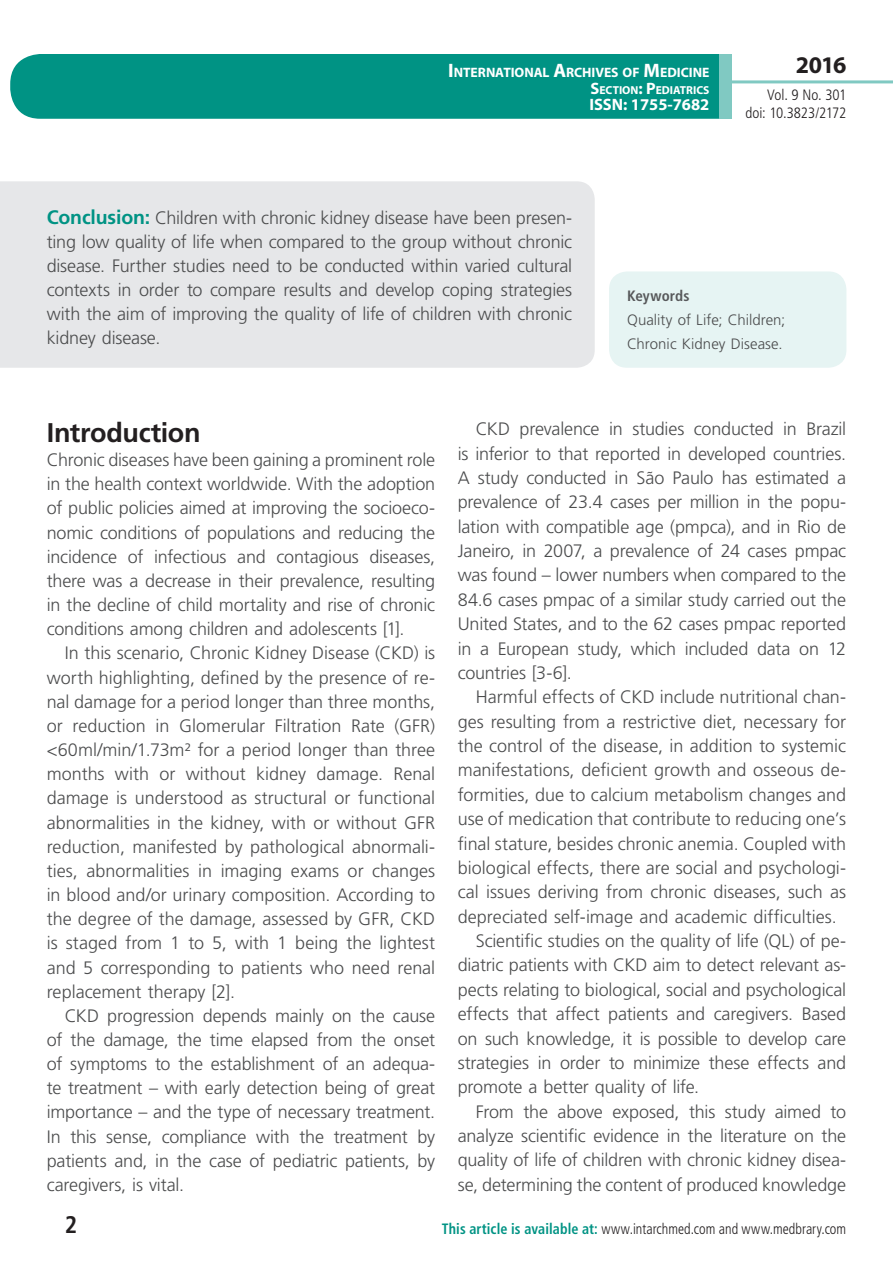
<style>
.page{position:relative;width:893px;height:1263px;background:#fff}
.page>*{position:absolute;margin:0;border:0;box-sizing:border-box;transform-origin:0 0}
.t1{font:700 27px "Frutiger LT Std";letter-spacing:-.015em;color:#231f20}
.t2{font:700 24px "Myriad Pro";color:#231f20}
.t3{font:700 condensed 24px "Frutiger LT Std";color:#231f20}
.t4{font:300 18px/24.2px "Frutiger LT Std";letter-spacing:-.005em;color:#4b4c4d;text-align:justify}
.t5{font:700 16.5px "Myriad Pro";color:#fff}
.t6{font:300 condensed 15px "Frutiger LT Std";color:#231f20;scale:.94 1}
.t7{font:300 15px/24px "Frutiger LT Std";color:#4b4c4d}
.t8{font:300 condensed 15px/18px "Frutiger LT Std";color:#231f20;text-align:right}
.t9{font:700 condensed 15px "Frutiger LT Std";letter-spacing:.01em;color:#57585a}
.t10{font:700 13.65px "Myriad Pro";letter-spacing:-.005em;color:#fff}
.t11{font:700 11.55px "Myriad Pro";color:#fff}
.s1{font-size:19.5px}
.s2{font-size:16.5px}
.s3{font-weight:700;font-size:19.5px;color:#009384}
.s4{font-weight:700;color:#009384}
</style>
<div class="page">
<div style="left:10px;top:54px;width:775px;height:65px;background:#009384;border-radius:30px"></div>
<div style="left:732px;top:0;width:161px;height:157px;background:#fff"></div>
<hr style="left:730px;top:80px;width:163px;height:3px;background:#80c9c2">
<div style="left:719px;top:54px;width:13px;height:65px;background:#80c9c2"></div>
<div style="left:0;top:181px;width:595px;height:187px;background:#e6e7e9"></div>
<div style="left:609px;top:271px;width:237px;height:97px;background:#e6f4f3;border-radius:18px"></div>
<p class="t10" style="left:448px;top:64px;width:263px"><span class="s1">I</span>NTERNATIONAL <span class="s1">A</span>RCHIVES OF <span class="s1">M</span>EDICINE</p>
<p class="t11" style="left:591px;top:82px;width:120px"><span class="s2">S</span>ECTION<span class="s2">: P</span>EDIATRICS</p>
<p class="t5" style="left:589px;top:94px;width:122px">ISSN: 1755-7682</p>
<h2 class="t2" style="left:796px;top:49px;width:52px">2016</h2>
<p class="t8" style="left:745px;top:86px;width:102px">Vol. 9 No. 301 doi: 10.3823/2172</p>
<p class="t4" style="left:47px;top:206px;width:527px"><span class="s3">Conclusion:</span> Children with chronic kidney disease have been presen&shy;ting low quality of life when compared to the group without chronic disease. Further studies need to be conducted within varied cultural contexts in order to compare results and develop coping strategies with the aim of improving the quality of life of children with chronic kidney disease.</p>
<p class="t9" style="left:627px;top:287px;width:64px">Keywords</p>
<p class="t7" style="left:627px;top:308px;width:160px">Quality of Life; Children;<br>Chronic Kidney Disease.</p>
<h1 class="t1" style="left:47px;top:417px;width:155px">Introduction</h1>
<p class="t4" style="left:47px;top:448px;width:390px">Chronic diseases have been gaining a prominent role in the health context worldwide. With the adoption of public policies aimed at improving the socioeco&shy;nomic conditions of populations and reducing the incidence of infectious and contagious diseases, there was a decrease in their prevalence, resulting in the decline of child mortality and rise of chronic conditions among children and adolescents [1].</p>
<p class="t4" style="left:47px;top:641px;width:390px;text-indent:18px">In this scenario, Chronic Kidney Disease (CKD) is worth highlighting, defined by the presence of re&shy;nal damage for a period longer than three months, or reduction in Glomerular Filtration Rate (GFR) &lt;60ml/min/1.73m² for a period longer than three months with or without kidney damage. Renal damage is understood as structural or functional abnormalities in the kidney, with or without GFR reduction, manifested by pathological abnormali&shy;ties, abnormalities in imaging exams or changes in blood and/or urinary composition. According to the degree of the damage, assessed by GFR, CKD is staged from 1 to 5, with 1 being the lightest and 5 corresponding to patients who need renal replacement therapy [2].</p>
<p class="t4" style="left:47px;top:1004px;width:390px;text-indent:18px">CKD progression depends mainly on the cause of the damage, the time elapsed from the onset of symptoms to the establishment of an adequa&shy;te treatment – with early detection being of great importance – and the type of necessary treatment.<br>In this sense, compliance with the treatment by patients and, in the case of pediatric patients, by caregivers, is vital.</p>
<p class="t4" style="left:458px;top:417px;width:390px;text-indent:18px">CKD prevalence in studies conducted in Brazil is inferior to that reported in developed countries.<br>A study conducted in São Paulo has estimated a prevalence of 23.4 cases per million in the popu&shy;lation with compatible age (pmpca), and in Rio de Janeiro, in 2007, a prevalence of 24 cases pmpac was found – lower numbers when compared to the 84.6 cases pmpac of a similar study carried out the United States, and to the 62 cases pmpac reported in a European study, which included data on 12 countries [3-6].</p>
<p class="t4" style="left:476px;top:685px;width:372px">Harmful effects of CKD include nutritional chan-</p>
<p class="t4" style="left:458px;top:710px;width:390px">ges resulting from a restrictive diet, necessary for</p>
<p class="t4" style="left:458px;top:734px;width:390px">the control of the disease, in addition to systemic</p>
<p class="t4" style="left:458px;top:758px;width:390px">manifestations, deficient growth and osseous de-</p>
<p class="t4" style="left:458px;top:783px;width:390px">formities, due to calcium metabolism changes and</p>
<p class="t4" style="left:458px;top:807px;width:390px">use of medication that contribute to reducing one’s</p>
<p class="t4" style="left:458px;top:831px;width:390px">final stature, besides chronic anemia. Coupled with</p>
<p class="t4" style="left:458px;top:856px;width:390px">biological effects, there are social and psychologi-</p>
<p class="t4" style="left:458px;top:880px;width:390px">cal issues deriving from chronic diseases, such as</p>
<p class="t4" style="left:458px;top:905px;width:381px">depreciated self-image and academic difficulties.</p>
<p class="t4" style="left:476px;top:929px;width:372px">Scientific studies on the quality of life (QL) of pe-</p>
<p class="t4" style="left:458px;top:953px;width:390px">diatric patients with CKD aim to detect relevant as-</p>
<p class="t4" style="left:458px;top:978px;width:390px">pects relating to biological, social and psychological</p>
<p class="t4" style="left:458px;top:1002px;width:390px">effects that affect patients and caregivers. Based</p>
<p class="t4" style="left:458px;top:1026px;width:390px">on such knowledge, it is possible to develop care</p>
<p class="t4" style="left:458px;top:1051px;width:390px">strategies in order to minimize these effects and</p>
<p class="t4" style="left:458px;top:1075px;width:243px">promote a better quality of life.</p>
<p class="t4" style="left:476px;top:1100px;width:372px">From the above exposed, this study aimed to</p>
<p class="t4" style="left:458px;top:1124px;width:390px">analyze scientific evidence in the literature on the</p>
<p class="t4" style="left:458px;top:1148px;width:390px">quality of life of children with chronic kidney disea-</p>
<p class="t4" style="left:458px;top:1173px;width:390px">se, determining the content of produced knowledge</p>
<h2 class="t3" style="left:65px;top:1210px;width:14px">2</h2>
<p class="t6" style="left:442px;top:1220px;width:432px"><span class="s4">This article is available at:</span> www.intarchmed.com and www.medbrary.com</p>
</div>
